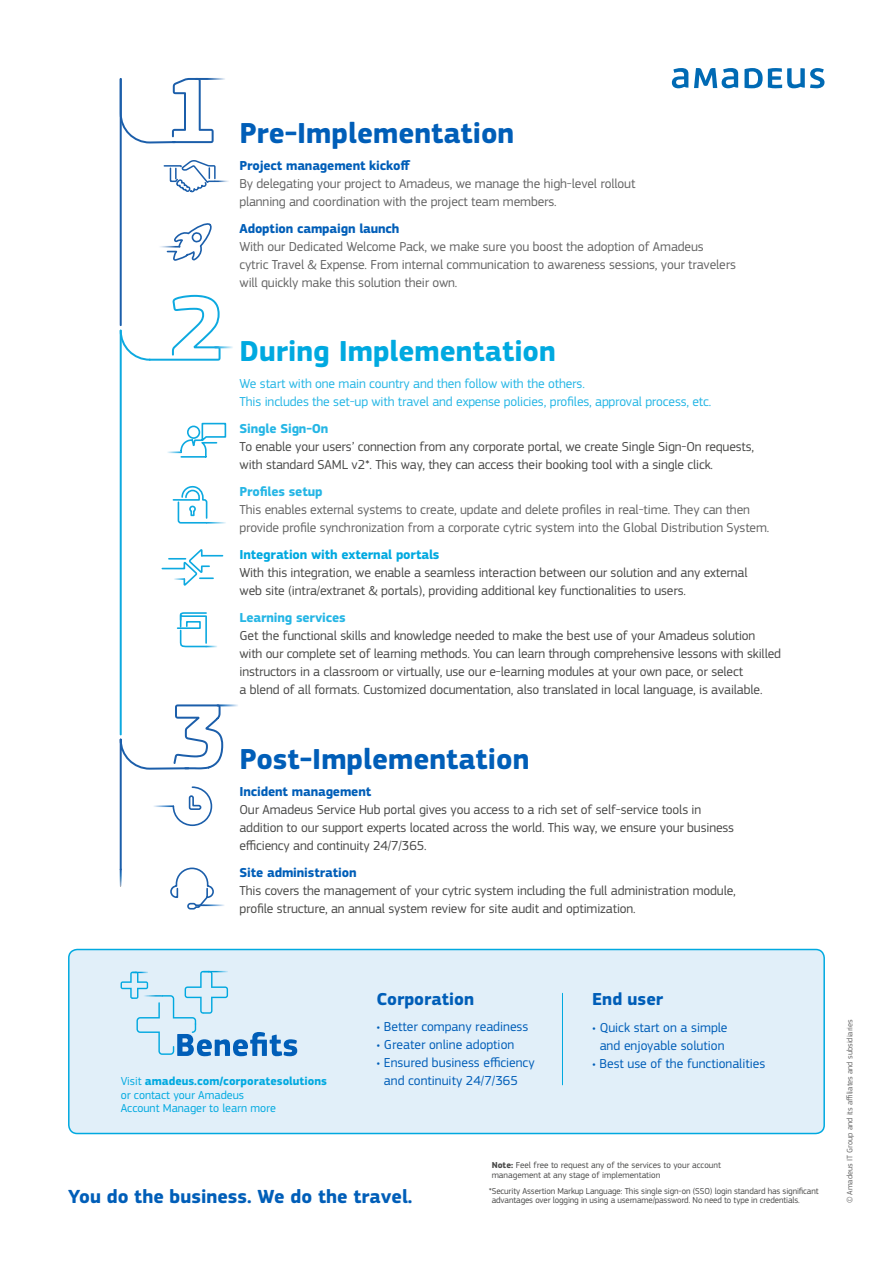
<style>
.page{position:relative;width:893px;height:1263px;background:#fff}
.page>*{position:absolute;margin:0;border:0;box-sizing:border-box;transform-origin:0 0}
.t1{font:700 30px "Amadeus";color:#005eb8}
.t2{font:700 30px "Amadeus";color:#00a9e0}
.t3{font:700 19.65px "Amadeus";color:#005eb8}
.t4{font:700 18px "Amadeus";color:#005eb8}
.t5{font:13.5px/18px "Amadeus";letter-spacing:-.01em;color:#4a4a49}
.t6{font:13.5px/18px "Amadeus";letter-spacing:-.01em;color:#656565}
.t7{font:13.5px/18px "Amadeus";color:#005eb8}
.t8{font:13.5px/18px "Amadeus";letter-spacing:-.01em;color:#26b6e5}
.t9{font:700 13.5px "Amadeus";letter-spacing:-.01em;color:#005eb8}
.t10{font:700 13.5px "Amadeus";letter-spacing:-.01em;color:#26b6e5}
.t11{font:700 13.5px "Amadeus";letter-spacing:-.01em;color:#00a9e0}
.t12{font:12px/13.5px "Amadeus";color:#00a9e0}
.t13{font:9px/9.8px "Amadeus";letter-spacing:-.01em;color:#4a4a49}
.t14{font:8.25px "Amadeus";color:#656565}
.s1{font-weight:700}
</style>
<div class="page">
<svg style="left:672px;top:68px;width:152px;height:20px"></svg>
<hr style="left:120px;top:78px;width:2px;height:248px;background:#1b5eaa">
<svg style="left:120px;top:295px;width:113px;height:66px"></svg>
<svg style="left:216px;top:704px;width:22px;height:2px"></svg>
<svg style="left:195px;top:78px;width:31px;height:2px"></svg>
<svg style="left:121px;top:78px;width:93px;height:65px"></svg>
<hr style="left:120px;top:330px;width:2px;height:405px;background:#0da9e0">
<svg style="left:163px;top:160px;width:66px;height:32px"></svg>
<svg style="left:166px;top:223px;width:46px;height:38px"></svg>
<hr style="left:158px;top:246px;width:22px;height:2px;background:#fff">
<svg style="left:172px;top:486px;width:53px;height:38px"></svg>
<svg style="left:167px;top:423px;width:59px;height:35px"></svg>
<svg style="left:161px;top:549px;width:62px;height:37px"></svg>
<svg style="left:177px;top:612px;width:40px;height:35px"></svg>
<svg style="left:120px;top:704px;width:103px;height:206px"></svg>
<hr style="left:153px;top:805px;width:20px;height:2px;background:#fff">
<div style="left:69px;top:949px;width:755px;height:184px;background:#e1eff9;border-radius:9px"></div>
<div style="left:68px;top:949px;width:757px;height:185px;border:2px solid #00a9e0;border-radius:9px"></div>
<svg style="left:121px;top:971px;width:176px;height:85px"></svg>
<hr style="left:562px;top:993px;width:1px;height:92px;background:#00a9e0">
<h1 class="t1" style="left:239px;top:115px;width:276px">Pre-Implementation</h1>
<p class="t9" style="left:239px;top:157px;width:172px">Project management kickoff</p>
<p class="t6" style="left:239px;top:175px;width:397px">By delegating your project to Amadeus, we manage the high-level rollout planning and coordination with the project team members.</p>
<p class="t9" style="left:239px;top:221px;width:161px">Adoption campaign launch</p>
<p class="t6" style="left:239px;top:238px;width:498px">With our Dedicated Welcome Pack, we make sure you boost the adoption of Amadeus cytric Travel &amp; Expense. From internal communication to awareness sessions, your travelers will quickly make this solution their own.</p>
<h1 class="t2" style="left:239px;top:333px;width:318px">During Implementation</h1>
<p class="t8" style="left:239px;top:374px;width:473px">We start with one main country and then follow with the others.<br>This includes the set-up with travel and expense policies, profiles, approval process, etc.</p>
<p class="t10" style="left:239px;top:420px;width:90px">Single Sign-On</p>
<p class="t5" style="left:239px;top:437px;width:516px">To enable your users’ connection from any corporate portal, we create Single Sign-On requests, with standard SAML v2*. This way, they can access their booking tool with a single click.</p>
<p class="t10" style="left:239px;top:483px;width:85px">Profiles setup</p>
<p class="t6" style="left:239px;top:500px;width:531px">This enables external systems to create, update and delete profiles in real-time. They can then provide profile synchronization from a corporate cytric system into the Global Distribution System.</p>
<p class="t11" style="left:239px;top:546px;width:201px">Integration with external portals</p>
<p class="t5" style="left:239px;top:564px;width:510px">With this integration, we enable a seamless interaction between our solution and any external web site (intra/extranet &amp; portals), providing additional key functionalities to users.</p>
<p class="t10" style="left:239px;top:610px;width:108px">Learning services</p>
<p class="t5" style="left:239px;top:627px;width:543px">Get the functional skills and knowledge needed to make the best use of your Amadeus solution with our complete set of learning methods. You can learn through comprehensive lessons with skilled instructors in a classroom or virtually, use our e-learning modules at your own pace, or select<br>a blend of all formats. Customized documentation, also translated in local language, is available.</p>
<h1 class="t1" style="left:239px;top:741px;width:291px">Post-Implementation</h1>
<p class="t9" style="left:239px;top:784px;width:133px">Incident management</p>
<p class="t5" style="left:239px;top:801px;width:496px">Our Amadeus Service Hub portal gives you access to a rich set of self-service tools in addition to our support experts located across the world. This way, we ensure your business efficiency and continuity 24/7/365.</p>
<p class="t9" style="left:239px;top:865px;width:119px">Site administration</p>
<p class="t5" style="left:239px;top:882px;width:498px">This covers the management of your cytric system including the full administration module, profile structure, an annual system review for site audit and optimization.</p>
<p class="t12" style="left:121px;top:1074px;width:208px">Visit <span class="s1">amadeus.com/corporatesolutions </span>or contact your Amadeus<br>Account Manager to learn more</p>
<h3 class="t4" style="left:376px;top:988px;width:99px">Corporation</h3>
<p class="t7" style="left:376px;top:1018px;width:153px">• Better company readiness</p>
<p class="t7" style="left:376px;top:1036px;width:139px">• Greater online adoption</p>
<p class="t7" style="left:384px;top:1054px;width:152px;text-indent:-7px">• Ensured business efficiency and continuity 24/7/365</p>
<h3 class="t4" style="left:592px;top:988px;width:73px">End user</h3>
<p class="t7" style="left:592px;top:1018px;width:137px;text-align:center">• Quick start on a simple and enjoyable solution</p>
<p class="t7" style="left:592px;top:1054px;width:175px">• Best use of the functionalities</p>
<h2 class="t3" style="left:68px;top:1185px;width:346px">You do the business. We do the travel.</h2>
<p class="t13" style="left:492px;top:1160px;width:231px"><span class="s1">Note:</span> Feel free to request any of the services to your account management at any stage of implementation</p>
<p class="t13" style="left:492px;top:1186px;width:328px;text-indent:-3px">*Security Assertion Markup Language: This single sign-on (SSO) login standard has significant advantages over logging in using a username/password. No need to type in credentials.</p>
<p class="t14" style="left:845px;top:1203px;width:186px;rotate:-90deg">© Amadeus IT Group and its affiliates and subsidiaries</p>
</div>
